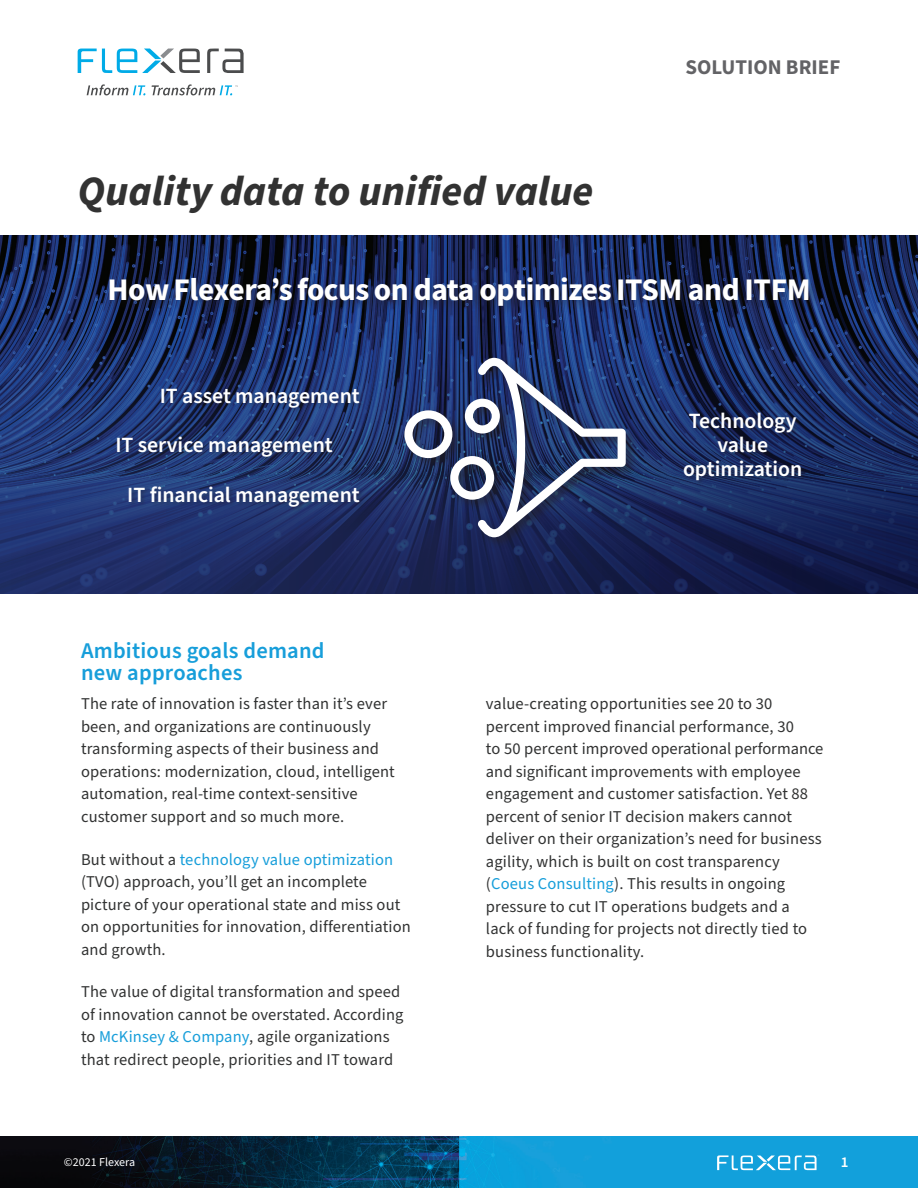
<style>
.page{position:relative;width:918px;height:1188px;background:#fff}
.page>*{position:absolute;margin:0;border:0;box-sizing:border-box;transform-origin:0 0}
.t1{font:italic 700 42px "Source Sans Pro";color:#323232}
.t2{font:31.5px "Source Sans Variable";letter-spacing:-.015em;color:#fff}
.t3{font:600 22.5px/22.5px "Source Sans Pro";letter-spacing:.01em;color:#179eda}
.t4{font:600 21.75px/23.9px "Source Sans Pro";color:#fff;text-align:center}
.t5{font:21px "Source Sans Variable";color:#636366}
.t6{font:16.5px/22.5px "Source Sans Pro";letter-spacing:.01em;color:#313232}
.t7{font:600 15px "Source Sans Pro";color:#fff}
.t8{font:12px "Source Sans Pro";color:#fff}
.s1{color:#179eda}
</style>
<div class="page">
<img style="left:0;top:1137px;width:918px;height:51px">
<svg style="left:717px;top:1155px;width:102px;height:15px"></svg>
<img style="left:0;top:235px;width:918px;height:41px">
<svg style="left:0;top:276px;width:918px;height:318px;background:#1c2e66"></svg>
<svg style="left:87px;top:84px;width:58px;height:11px"></svg>
<svg style="left:152px;top:84px;width:86px;height:11px"></svg>
<svg style="left:207px;top:49px;width:37px;height:24px"></svg>
<svg style="left:78px;top:49px;width:122px;height:24px"></svg>
<div style="left:107px;top:275px;width:714px;height:43px;background:#231f20;opacity:.35"></div>
<div style="left:402px;top:355px;width:237px;height:195px;background:#231f20;opacity:.55"></div>
<svg style="left:404px;top:358px;width:222px;height:179px"></svg>
<div style="left:683px;top:412px;width:123px;height:74px;background:#231f20;opacity:.35"></div>
<div style="left:161px;top:387px;width:204px;height:26px;background:#231f20;opacity:.35"></div>
<div style="left:116px;top:435px;width:222px;height:27px;background:#231f20;opacity:.35"></div>
<div style="left:128px;top:485px;width:237px;height:27px;background:#231f20;opacity:.35"></div>
<h1 class="t1" style="left:78px;top:162px;width:517px">Quality data to unified value</h1>
<p class="t5" style="left:685px;top:54px;width:157px">SOLUTION BRIEF</p>
<h2 class="t2" style="left:107px;top:271px;width:705px">How Flexera’s focus on data optimizes ITSM and ITFM</h2>
<h3 class="t4" style="left:160px;top:385px;width:202px">IT asset management</h3>
<h3 class="t4" style="left:115px;top:434px;width:219px">IT service management</h3>
<h3 class="t4" style="left:127px;top:483px;width:234px">IT financial management</h3>
<h3 class="t3" style="left:81px;top:640px;width:245px">Ambitious goals demand new approaches</h3>
<p class="t6" style="left:81px;top:693px;width:315px">The rate of innovation is faster than it’s ever been, and organizations are continuously transforming aspects of their business and operations: modernization, cloud, intelligent automation, real-time context-sensitive customer support and so much more.</p>
<p class="t6" style="left:81px;top:848px;width:331px">But without a <span class="s1">technology value optimization </span>(TVO) approach, you’ll get an incomplete picture of your operational state and miss out on opportunities for innovation, differentiation and growth.</p>
<p class="t6" style="left:81px;top:981px;width:324px">The value of digital transformation and speed of innovation cannot be overstated. According to <span class="s1">McKinsey &amp; Company</span>, agile organizations that redirect people, priorities and IT toward</p>
<h3 class="t4" style="left:683px;top:410px;width:121px">Technology value optimization</h3>
<p class="t6" style="left:486px;top:693px;width:339px">value-creating opportunities see 20 to 30 percent improved financial performance, 30<br>to 50 percent improved operational performance and significant improvements with employee engagement and customer satisfaction. Yet 88 percent of senior IT decision makers cannot deliver on their organization’s need for business agility, which is built on cost transparency (<span class="s1">Coeus Consulting</span>). This results in ongoing pressure to cut IT operations budgets and a<br>lack of funding for projects not directly tied to business functionality.</p>
<p class="t8" style="left:64px;top:1154px;width:73px">©2021 Flexera</p>
<p class="t7" style="left:841px;top:1152px;width:9px">1</p>
</div>
